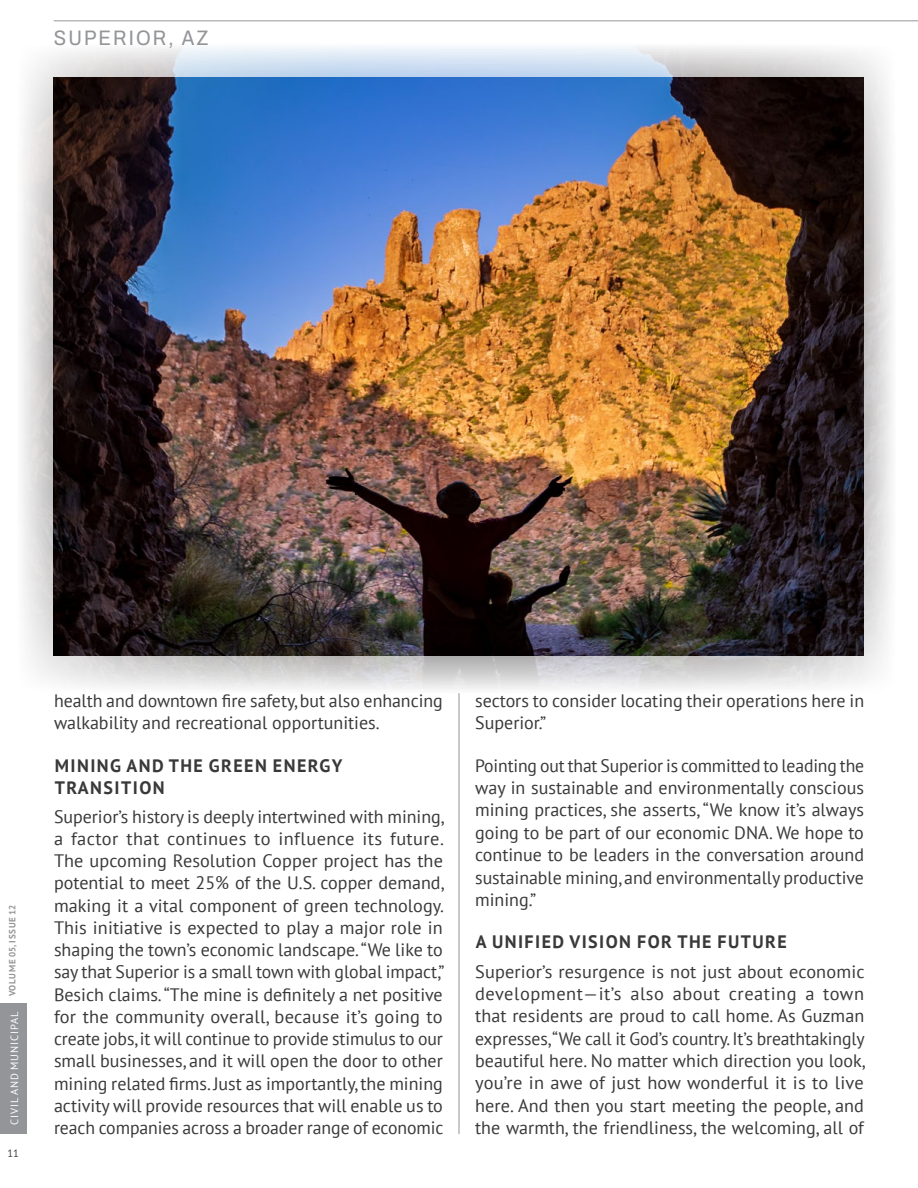
<style>
.page{position:relative;width:918px;height:1188px;background:#fff}
.page>*{position:absolute;margin:0;border:0;box-sizing:border-box;transform-origin:0 0}
.t1{font:semi-condensed 21px "Archivo";letter-spacing:.1em;color:#939598}
.t2{font:18px/22.2px "PT Sans";color:#393939;text-align:justify}
.t3{font:700 18px/22.2px "PT Sans";letter-spacing:.08em;color:#393939}
.t4{font:10.5px "PT Sans";letter-spacing:.08em;color:#fff}
.t5{font:10.5px "PT Sans";color:#393939}
.t6{font:700 9px "PT Sans";letter-spacing:.08em;color:#939598}
</style>
<div class="page">
<hr style="left:459px;top:694px;width:1px;height:440px;background:#939598">
<img style="left:21px;top:46px;width:871px;height:643px">
<img style="left:53px;top:78px;width:811px;height:578px">
<div style="left:0;top:1003px;width:26px;height:131px;background:#939598"></div>
<hr style="left:54px;top:21px;width:864px;height:1px;background:#939598">
<p class="t1" style="left:54px;top:23px;width:156px">SUPERIOR, AZ</p>
<p class="t6" style="left:6px;top:996px;width:93px;rotate:-90deg">VOLUME 05, ISSUE 12</p>
<p class="t4" style="left:8px;top:1125px;width:114px;rotate:-90deg">CIVIL AND MUNICIPAL</p>
<p class="t5" style="left:8px;top:1146px;width:13px">11</p>
<p class="t2" style="left:54px;top:689px;width:390px">health and downtown fire safety, but also enhancing walkability and recreational opportunities.</p>
<p class="t3" style="left:55px;top:754px;width:289px">MINING AND THE GREEN ENERGY<br>TRANSITION</p>
<p class="t2" style="left:54px;top:805px;width:392px">Superior’s history is deeply intertwined with mining, a factor that continues to influence its future.<br>The upcoming Resolution Copper project has the potential to meet 25% of the U.S. copper demand, making it a vital component of green technology.<br>This initiative is expected to play a major role in shaping the town’s economic landscape. “We like to say that Superior is a small town with global impact,” Besich claims. “The mine is definitely a net positive for the community overall, because it’s going to create jobs, it will continue to provide stimulus to our small businesses, and it will open the door to other mining related firms. Just as importantly, the mining activity will provide resources that will enable us to reach companies across a broader range of economic</p>
<p class="t2" style="left:475px;top:689px;width:390px">sectors to consider locating their operations here in<br>Superior.”</p>
<p class="t2" style="left:475px;top:754px;width:390px">Pointing out that Superior is committed to leading the way in sustainable and environmentally conscious mining practices, she asserts, “We know it’s always going to be part of our economic DNA. We hope to continue to be leaders in the conversation around sustainable mining, and environmentally productive mining.”</p>
<p class="t3" style="left:476px;top:931px;width:313px">A UNIFIED VISION FOR THE FUTURE</p>
<p class="t2" style="left:475px;top:960px;width:392px">Superior’s resurgence is not just about economic development—it’s also about creating a town that residents are proud to call home. As Guzman expresses,“We call it God’s country. It’s breathtakingly beautiful here. No matter which direction you look, you’re in awe of just how wonderful it is to live here. And then you start meeting the people, and the warmth, the friendliness, the welcoming, all of</p>
</div>
